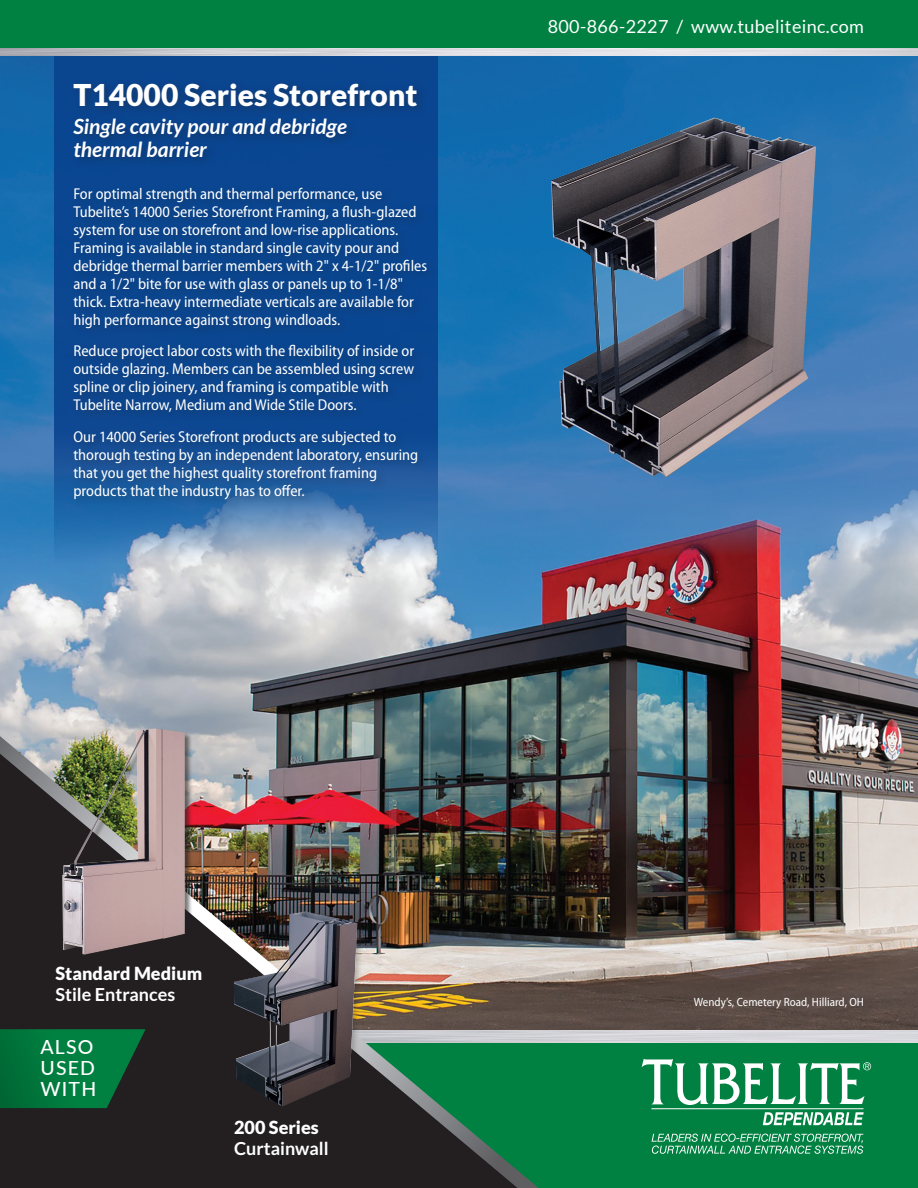
<style>
.page{position:relative;width:918px;height:1188px;background:#fff}
.page>*{position:absolute;margin:0;border:0;box-sizing:border-box;transform-origin:0 0}
.t1{font:900 30px "Lato";color:#fff}
.t2{font:italic 700 21px/22.5px "Lato";color:#fff}
.t3{font:500 19.5px "Lato";letter-spacing:.06em;color:#fff}
.t4{font:18px "Lato";letter-spacing:.02em;color:#fff}
.text{font:900 18px/21px "Lato";color:#fff}
.text-2{font:700 18px/21px "Lato";color:#fff}
.t5{font:semi-condensed 15.75px/18px "Myriad Pro";color:#fff}
.t6{font:semi-condensed 12px "Myriad Pro";color:#fff}
.s1{font-weight:700}
.s2{font-weight:900}
</style>
<div class="page">
<img style="left:0;top:572px;width:918px;height:458px">
<img style="left:0;top:55px;width:918px;height:517px">
<div style="left:0;top:1038px;width:918px;height:150px;background:#008141"></div>
<img style="left:539px;top:1030px;width:379px;height:12px">
<svg style="left:652px;top:1134px;width:211px;height:20px"></svg>
<hr style="left:651px;top:1108px;width:213px;height:1px;background:#fff">
<svg style="left:642px;top:1059px;width:229px;height:46px"></svg>
<svg style="left:763px;top:1112px;width:101px;height:13px"></svg>
<svg style="left:54px;top:55px;width:383px;height:623px;background:#859ebb"></svg>
<div style="left:0;top:0;width:918px;height:54px;background:#008141"></div>
<img style="left:0;top:49px;width:918px;height:6px">
<div style="left:69px;top:78px;width:368px;height:432px;background:#231f20;opacity:.35"></div>
<img style="left:551px;top:118px;width:265px;height:360px">
<img style="left:0;top:736px;width:539px;height:452px">
<div style="left:230px;top:1116px;width:108px;height:49px;background:#231f20"></div>
<div style="left:0;top:1025px;width:155px;height:93px;background:#231f20"></div>
<svg style="left:0;top:1029px;width:146px;height:79px;background:#046e39"></svg>
<div style="left:231px;top:909px;width:134px;height:205px;background:#231f20;opacity:.25"></div>
<img style="left:234px;top:912px;width:123px;height:194px">
<div style="left:63px;top:728px;width:130px;height:235px;background:#231f20;opacity:.6"></div>
<img style="left:62px;top:729px;width:123px;height:226px">
<p class="t1" style="left:73px;top:77px;width:346px">T14000 Series Storefront</p>
<p class="t2" style="left:73px;top:116px;width:275px">Single cavity pour and debridge thermal barrier</p>
<p class="t5" style="left:73px;top:184px;width:355px">For optimal strength and thermal performance, use Tubelite’s 14000 Series Storefront Framing, a flush-glazed system for use on storefront and low-rise applications.<br>Framing is available in standard single cavity pour and debridge thermal barrier members with 2" x 4-1/2" profiles and a 1/2" bite for use with glass or panels up to 1-1/8" thick. Extra-heavy intermediate verticals are available for high performance against strong windloads.</p>
<p class="t5" style="left:73px;top:342px;width:342px">Reduce project labor costs with the flexibility of inside or outside glazing. Members can be assembled using screw spline or clip joinery, and framing is compatible with Tubelite Narrow, Medium and Wide Stile Doors.</p>
<p class="t5" style="left:73px;top:427px;width:346px">Our 14000 Series Storefront products are subjected to thorough testing by an independent laboratory, ensuring that you get the highest quality storefront framing products that the industry has to offer.</p>
<p class="t4" style="left:548px;top:16px;width:318px">800-866-2227 / www.tubeliteinc.com</p>
<p class="text" style="left:56px;top:963px;width:148px">Standard Medium<br><span class="s1">Stile Entrances</span></p>
<p class="t3" style="left:40px;top:1033px;width:55px">ALSO</p>
<p class="t3" style="left:40px;top:1054px;width:56px">USED</p>
<p class="t3" style="left:40px;top:1075px;width:57px">WITH</p>
<p class="text-2" style="left:234px;top:1116px;width:96px"><span class="s2">200 Series<br></span>Curtainwall</p>
<p class="t6" style="left:694px;top:994px;width:172px">Wendy’s, Cemetery Road, Hilliard, OH</p>
</div>
